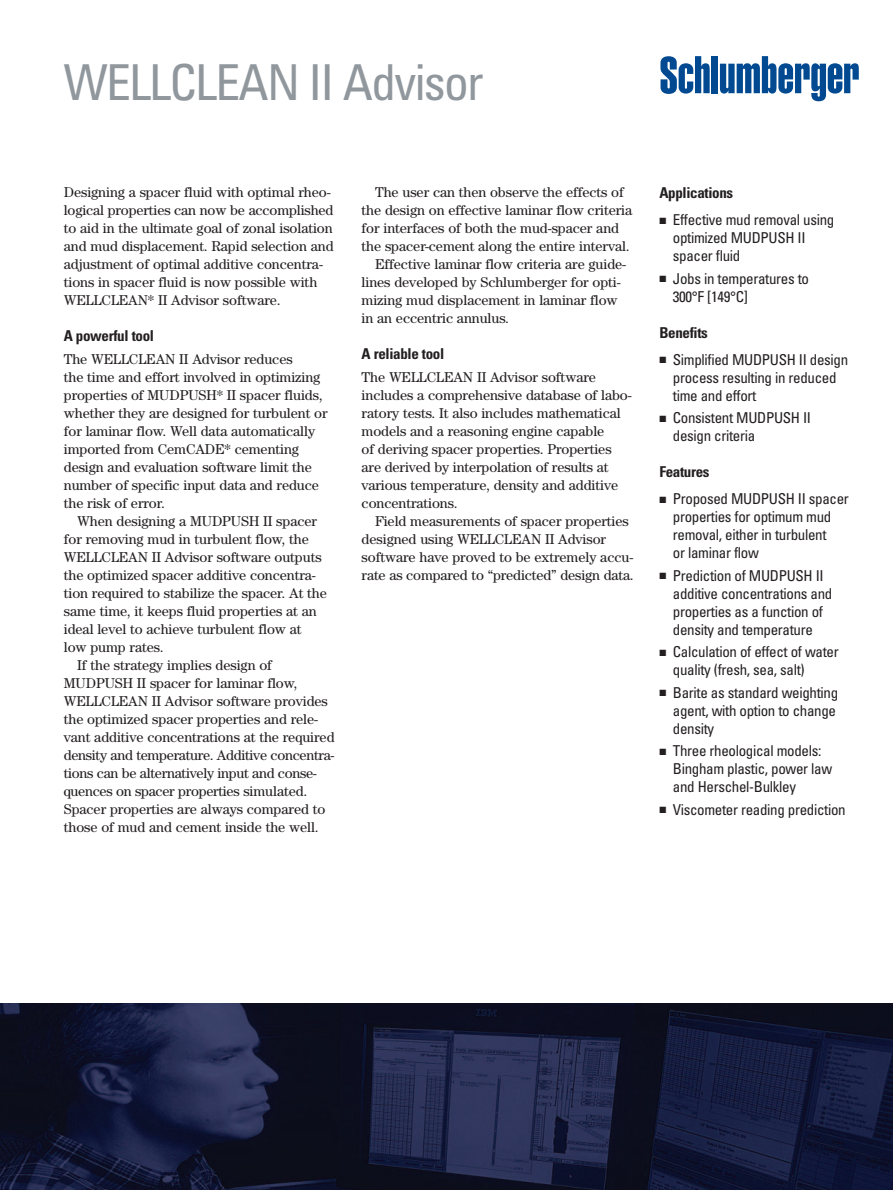
<style>
.page{position:relative;width:893px;height:1190px;background:#fff}
.page>*{position:absolute;margin:0;border:0;box-sizing:border-box;transform-origin:0 0}
.t1{font:condensed 49.5px "Univers";letter-spacing:-.035em;color:#90979d}
.t2{font:condensed 15px/18px "Univers";letter-spacing:-.02em;color:#231f20}
.t3{font:700 condensed 15px "Univers";letter-spacing:-.02em;color:#231f20}
.t4{font:14.25px/18px "Century";letter-spacing:-.005em;color:#231f20}
</style>
<div class="page">
<div style="left:711px;top:56px;width:7px;height:37px;background:#014990"></div>
<svg style="left:660px;top:56px;width:49px;height:38px"></svg>
<svg style="left:720px;top:56px;width:138px;height:45px"></svg>
<img style="left:0;top:1003px;width:892px;height:186px">
<h1 class="t1" style="left:64px;top:64px;width:421px">WELLCLEAN II Advisor</h1>
<p class="t4" style="left:64px;top:184px;width:271px">Designing a spacer fluid with optimal rheo&shy;logical properties can now be accomplished to aid in the ultimate goal of zonal isolation and mud displacement. Rapid selection and adjustment of optimal additive concentra&shy;tions in spacer fluid is now possible with WELLCLEAN* II Advisor software.</p>
<p class="t3" style="left:64px;top:330px;width:92px">A powerful tool</p>
<p class="t4" style="left:64px;top:351px;width:265px">The WELLCLEAN II Advisor reduces<br>the time and effort involved in optimizing properties of MUDPUSH* II spacer fluids, whether they are designed for turbulent or for laminar flow. Well data automatically imported from CemCADE* cementing design and evaluation software limit the number of specific input data and reduce the risk of error.</p>
<p class="t4" style="left:77px;top:513px;width:241px">When designing a MUDPUSH II spacer</p>
<p class="t4" style="left:64px;top:531px;width:246px">for removing mud in turbulent flow, the</p>
<p class="t4" style="left:64px;top:549px;width:259px">WELLCLEAN II Advisor software outputs</p>
<p class="t4" style="left:64px;top:567px;width:253px">the optimized spacer additive concentra-</p>
<p class="t4" style="left:64px;top:585px;width:264px">tion required to stabilize the spacer. At the</p>
<p class="t4" style="left:64px;top:603px;width:254px">same time, it keeps fluid properties at an</p>
<p class="t4" style="left:64px;top:621px;width:239px">ideal level to achieve turbulent flow at</p>
<p class="t4" style="left:64px;top:639px;width:101px">low pump rates.</p>
<p class="t4" style="left:77px;top:657px;width:196px">If the strategy implies design of</p>
<p class="t4" style="left:64px;top:675px;width:235px">MUDPUSH II spacer for laminar flow,</p>
<p class="t4" style="left:64px;top:693px;width:265px">WELLCLEAN II Advisor software provides</p>
<p class="t4" style="left:64px;top:711px;width:256px">the optimized spacer properties and rele-</p>
<p class="t4" style="left:64px;top:729px;width:272px">vant additive concentrations at the required</p>
<p class="t4" style="left:64px;top:747px;width:272px">density and temperature. Additive concentra-</p>
<p class="t4" style="left:64px;top:765px;width:255px">tions can be alternatively input and conse-</p>
<p class="t4" style="left:64px;top:783px;width:245px">quences on spacer properties simulated.</p>
<p class="t4" style="left:64px;top:801px;width:263px">Spacer properties are always compared to</p>
<p class="t4" style="left:64px;top:819px;width:256px">those of mud and cement inside the well.</p>
<p class="t4" style="left:375px;top:184px;width:250px">The user can then observe the effects of</p>
<p class="t4" style="left:361px;top:202px;width:272px">the design on effective laminar flow criteria</p>
<p class="t4" style="left:361px;top:220px;width:259px">for interfaces of both the mud-spacer and</p>
<p class="t4" style="left:361px;top:238px;width:269px">the spacer-cement along the entire interval.</p>
<p class="t4" style="left:375px;top:256px;width:252px">Effective laminar flow criteria are guide-</p>
<p class="t4" style="left:361px;top:274px;width:261px">lines developed by Schlumberger for opti-</p>
<p class="t4" style="left:361px;top:292px;width:257px">mizing mud displacement in laminar flow</p>
<p class="t4" style="left:361px;top:310px;width:149px">in an eccentric annulus.</p>
<p class="t3" style="left:361px;top:348px;width:84px">A reliable tool</p>
<p class="t4" style="left:361px;top:369px;width:272px">The WELLCLEAN II Advisor software includes a comprehensive database of labo&shy;ratory tests. It also includes mathematical models and a reasoning engine capable<br>of deriving spacer properties. Properties are derived by interpolation of results at various temperature, density and additive concentrations.</p>
<p class="t4" style="left:361px;top:513px;width:273px;text-indent:14px">Field measurements of spacer properties designed using WELLCLEAN II Advisor software have proved to be extremely accu&shy;rate as compared to “predicted” design data.</p>
<p class="t3" style="left:659px;top:187px;width:75px">Applications</p>
<p class="t2" style="left:673px;top:212px;width:163px;text-indent:-14px">■ Effective mud removal using optimized MUDPUSH II spacer fluid</p>
<p class="t2" style="left:673px;top:270px;width:138px;text-indent:-14px">■ Jobs in temperatures to<br>300°F [149°C]</p>
<p class="t3" style="left:659px;top:327px;width:50px">Benefits</p>
<p class="t2" style="left:673px;top:351px;width:177px;text-indent:-14px">■ Simplified MUDPUSH II design process resulting in reduced time and effort</p>
<p class="t2" style="left:673px;top:410px;width:140px;text-indent:-14px">■ Consistent MUDPUSH II design criteria</p>
<p class="t3" style="left:659px;top:466px;width:52px">Features</p>
<p class="t2" style="left:673px;top:491px;width:177px;text-indent:-14px">■ Proposed MUDPUSH II spacer properties for optimum mud removal, either in turbulent<br>or laminar flow</p>
<p class="t2" style="left:673px;top:567px;width:161px;text-indent:-14px">■ Prediction of MUDPUSH II additive concentrations and properties as a function of density and temperature</p>
<p class="t2" style="left:673px;top:644px;width:167px;text-indent:-14px">■ Calculation of effect of water quality (fresh, sea, salt)</p>
<p class="t2" style="left:673px;top:684px;width:167px;text-indent:-14px">■ Barite as standard weighting agent, with option to change density</p>
<p class="t2" style="left:673px;top:743px;width:161px;text-indent:-14px">■ Three rheological models:<br>Bingham plastic, power law and Herschel-Bulkley</p>
<p class="t2" style="left:659px;top:801px;width:188px">■ Viscometer reading prediction</p>
</div>
